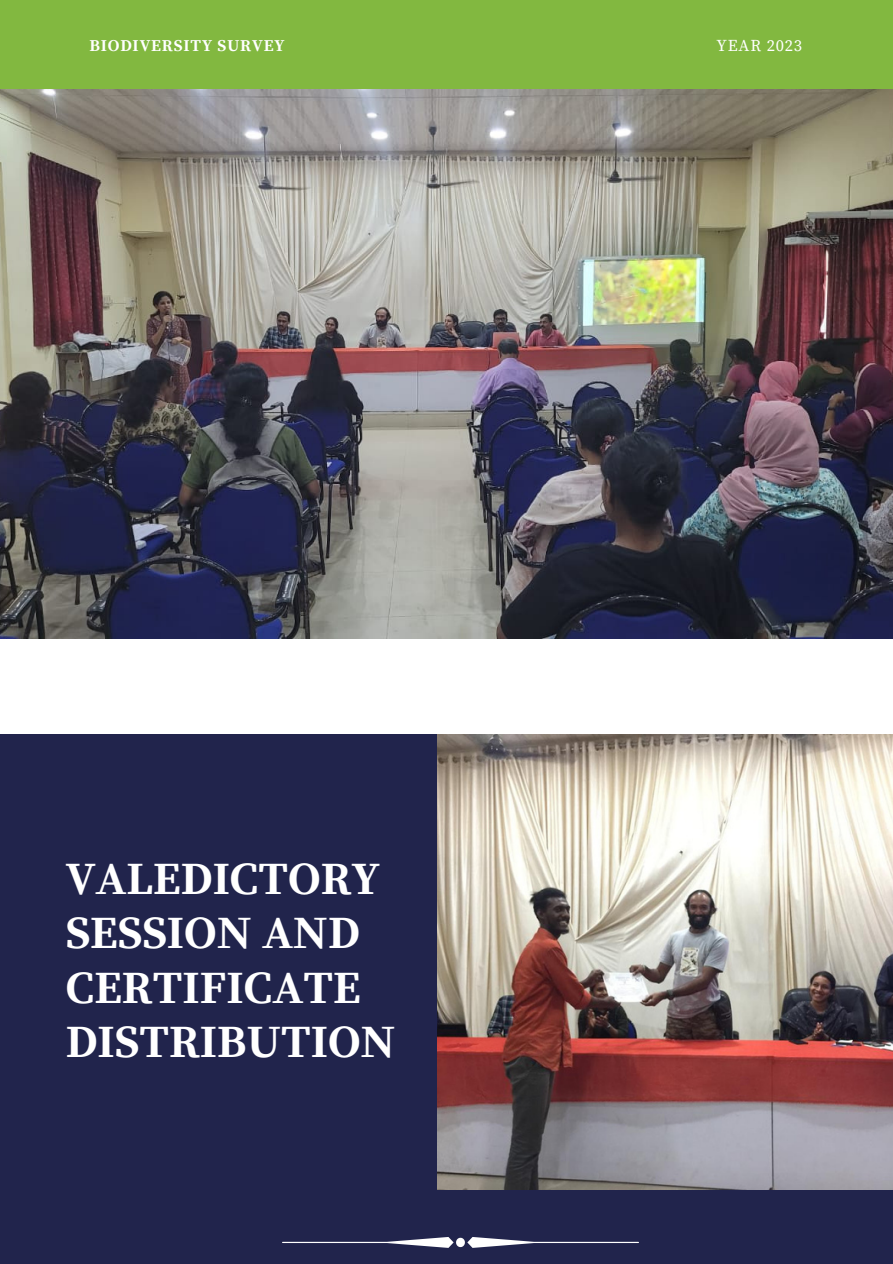
<style>
.page{position:relative;width:893px;height:1264px;background:#fff}
.page>*{position:absolute;margin:0;border:0;box-sizing:border-box;transform-origin:0 0}
.t1{font:700 46.05px/54.2px "Source Serif Pro";color:#fff}
.t2{font:700 16.5px "Source Serif Pro";letter-spacing:.05em;color:#fff}
.t3{font:16.5px "Source Serif Pro";letter-spacing:.05em;color:#fff}
</style>
<div class="page">
<div style="left:0;top:734px;width:892px;height:529px;background:#21244c"></div>
<div style="left:0;top:0;width:892px;height:89px;background:#82b840"></div>
<img style="left:0;top:89px;width:892px;height:549px">
<img style="left:438px;top:734px;width:454px;height:455px">
<svg style="left:282px;top:1237px;width:357px;height:10px"></svg>
<h1 class="t2" style="left:89px;top:36px;width:196px">BIODIVERSITY SURVEY</h1>
<p class="t3" style="left:716px;top:36px;width:87px">YEAR 2023</p>
<p class="t1" style="left:66px;top:853px;width:331px">VALEDICTORY<br>SESSION AND<br>CERTIFICATE<br>DISTRIBUTION</p>
</div>
